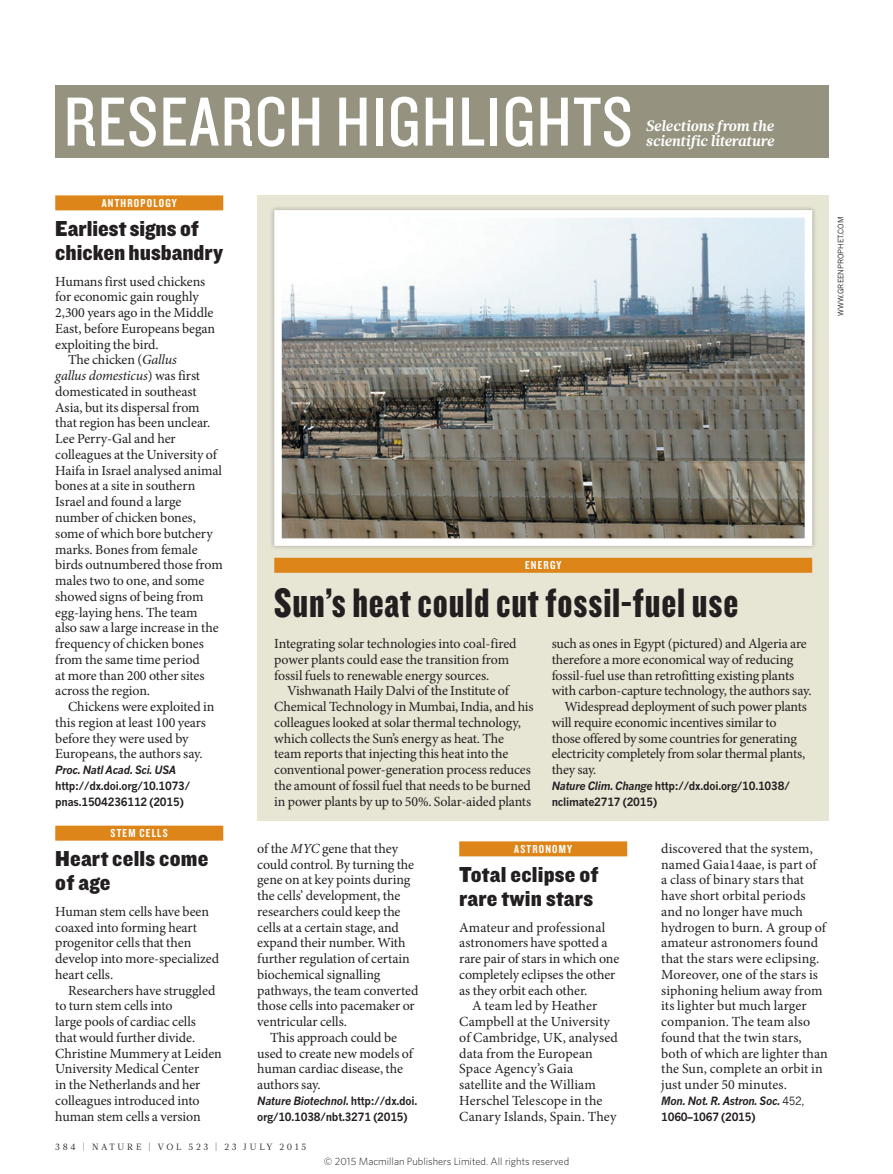
<style>
.page{position:relative;width:893px;height:1174px;background:#fff}
.page>*{position:absolute;margin:0;border:0;box-sizing:border-box;transform-origin:0 0}
.t1{font:72px "Knockout 29 Junior Ltweight";letter-spacing:.02em;color:#fff}
.BRIEFS_BOX_HEAD{font:42.75px "Knockout 69 Full Liteweight";letter-spacing:.02em;color:#231f20}
.RES_HIGH_HEAD_15{font:22.5px/23.7px "Knockout 71 Full Middlewt";letter-spacing:.01em;color:#231f20}
.t2{font:italic 700 15px/15px "Glosa Math";letter-spacing:-.005em;color:#fff}
.BODY_TEXT_R_L_INDENT{font:13.95px/15.8px "Minion Pro";letter-spacing:-.005em;color:#231f20}
.BODY_TEXT_R_L_1ST_PA{font:13.95px/15.8px "Minion Pro";letter-spacing:-.005em;color:#231f20}
.BRIEFS_SUBJECT_STRAP{font:12px "Knockout 49 Liteweight";letter-spacing:.1em;color:#fff}
.BRIEFS_PAPER{font:700 11.25px/15.8px "News Gothic MTOT";letter-spacing:-.02em;color:#231f20;scale:.95 1}
.BRIEFS_PAPER-2{font:italic 700 11.25px/15.8px "News Gothic MTOT";letter-spacing:-.02em;color:#231f20;scale:.95 1}
.t3{font:300 10.5px "Whitney";color:#231f20}
.t4{font:9px "Glosa Math";letter-spacing:.3em;color:#231f20}
.PIC_CREDIT{font:7.5px "News Gothic MTOT";color:#231f20}
.s1{font-style:italic}
.s2{font-weight:400;font-style:normal}
.s3{font-style:normal}
</style>
<div class="page">
<div style="left:257px;top:195px;width:572px;height:626px;background:#e7e5d4"></div>
<div style="left:269px;top:205px;width:548px;height:345px;background:#231f20;opacity:.25"></div>
<img style="left:283px;top:219px;width:520px;height:318px">
<div style="left:274px;top:210px;width:538px;height:336px;border:8px solid #fff"></div>
<div style="left:274px;top:558px;width:538px;height:15px;background:#dd8519"></div>
<div style="left:55px;top:825px;width:168px;height:15px;background:#dd8519"></div>
<div style="left:55px;top:195px;width:168px;height:15px;background:#dd8519"></div>
<div style="left:459px;top:841px;width:168px;height:15px;background:#dd8519"></div>
<div style="left:55px;top:85px;width:774px;height:72px;background:#95937f"></div>
<h1 class="t1" style="left:64px;top:75px;width:570px">RESEARCH HIGHLIGHTS</h1>
<p class="t2" style="left:646px;top:118px;width:130px">Selections from the scientific literature</p>
<p class="BRIEFS_SUBJECT_STRAP" style="left:102px;top:195px;width:77px">ANTHROPOLOGY</p>
<p class="RES_HIGH_HEAD_15" style="left:55px;top:216px;width:169px">Earliest signs of chicken husbandry</p>
<p class="BODY_TEXT_R_L_1ST_PA" style="left:55px;top:273px;width:161px">Humans first used chickens for economic gain roughly<br>2,300 years ago in the Middle<br>East, before Europeans began exploiting the bird.</p>
<p class="BODY_TEXT_R_L_INDENT" style="left:55px;top:352px;width:169px;text-indent:13px">The chicken (<span class="s1">Gallus<br>gallus domesticus</span>) was first domesticated in southeast<br>Asia, but its dispersal from that region has been unclear.<br>Lee Perry-Gal and her colleagues at the University of<br>Haifa in Israel analysed animal bones at a site in southern<br>Israel and found a large number of chicken bones, some of which bore butchery marks. Bones from female birds outnumbered those from males two to one, and some showed signs of being from egg-laying hens. The team also saw a large increase in the frequency of chicken bones from the same time period<br>at more than 200 other sites across the region.</p>
<p class="BODY_TEXT_R_L_INDENT" style="left:55px;top:699px;width:161px;text-indent:13px">Chickens were exploited in this region at least 100 years before they were used by<br>Europeans, the authors say.</p>
<p class="BRIEFS_PAPER" style="left:55px;top:762px;width:144px"><span class="s1">Proc. Natl Acad. Sci. USA </span>http://dx.doi.org/10.1073/ pnas.1504236112 (2015)</p>
<p class="BRIEFS_SUBJECT_STRAP" style="left:111px;top:825px;width:59px">STEM CELLS</p>
<p class="RES_HIGH_HEAD_15" style="left:55px;top:846px;width:155px">Heart cells come of age</p>
<p class="BODY_TEXT_R_L_1ST_PA" style="left:55px;top:903px;width:165px">Human stem cells have been coaxed into forming heart progenitor cells that then develop into more-specialized heart cells.</p>
<p class="BODY_TEXT_R_L_INDENT" style="left:55px;top:982px;width:168px;text-indent:13px">Researchers have struggled to turn stem cells into<br>large pools of cardiac cells<br>that would further divide.<br>Christine Mummery at Leiden<br>University Medical Center<br>in the Netherlands and her colleagues introduced into human stem cells a version</p>
<p class="BRIEFS_SUBJECT_STRAP" style="left:525px;top:557px;width:38px">ENERGY</p>
<p class="BRIEFS_BOX_HEAD" style="left:274px;top:575px;width:465px">Sun’s heat could cut fossil-fuel use</p>
<p class="BODY_TEXT_R_L_1ST_PA" style="left:274px;top:636px;width:244px">Integrating solar technologies into coal-fired power plants could ease the transition from fossil fuels to renewable energy sources.</p>
<p class="BODY_TEXT_R_L_INDENT" style="left:274px;top:683px;width:261px;text-indent:13px">Vishwanath Haily Dalvi of the Institute of Chemical Technology in Mumbai, India, and his colleagues looked at solar thermal technology, which collects the Sun’s energy as heat. The team reports that injecting this heat into the conventional power-generation process reduces the amount of fossil fuel that needs to be burned in power plants by up to 50%. Solar-aided plants</p>
<p class="BODY_TEXT_R_L_INDENT" style="left:552px;top:636px;width:261px">such as ones in Egypt (pictured) and Algeria are therefore a more economical way of reducing fossil-fuel use than retrofitting existing plants with carbon-capture technology, the authors say.</p>
<p class="BODY_TEXT_R_L_INDENT" style="left:552px;top:699px;width:257px;text-indent:13px">Widespread deployment of such power plants will require economic incentives similar to those offered by some countries for generating electricity completely from solar thermal plants, they say.</p>
<p class="BRIEFS_PAPER" style="left:552px;top:777px;width:252px"><span class="s1">Nature Clim. Change</span> http://dx.doi.org/10.1038/ nclimate2717 (2015)</p>
<p class="BODY_TEXT_R_L_INDENT" style="left:257px;top:840px;width:163px">of the <span class="s1">MYC</span> gene that they could control. By turning the gene on at key points during the cells’ development, the researchers could keep the cells at a certain stage, and expand their number. With further regulation of certain biochemical signalling pathways, the team converted those cells into pacemaker or ventricular cells.</p>
<p class="BODY_TEXT_R_L_INDENT" style="left:257px;top:1029px;width:157px;text-indent:13px">This approach could be used to create new models of human cardiac disease, the authors say.</p>
<p class="BRIEFS_PAPER" style="left:257px;top:1092px;width:170px"><span class="s1">Nature Biotechnol</span>. http://dx.doi. org/10.1038/nbt.3271 (2015)</p>
<p class="BRIEFS_SUBJECT_STRAP" style="left:514px;top:841px;width:60px">ASTRONOMY</p>
<p class="RES_HIGH_HEAD_15" style="left:459px;top:861px;width:141px">Total eclipse of rare twin stars</p>
<p class="BODY_TEXT_R_L_1ST_PA" style="left:459px;top:919px;width:162px">Amateur and professional astronomers have spotted a rare pair of stars in which one completely eclipses the other as they orbit each other.</p>
<p class="BODY_TEXT_R_L_INDENT" style="left:459px;top:998px;width:160px;text-indent:13px">A team led by Heather<br>Campbell at the University of Cambridge, UK, analysed data from the European<br>Space Agency’s Gaia satellite and the William<br>Herschel Telescope in the<br>Canary Islands, Spain. They</p>
<p class="BODY_TEXT_R_L_INDENT" style="left:661px;top:840px;width:168px">discovered that the system, named Gaia14aae, is part of<br>a class of binary stars that have short orbital periods and no longer have much hydrogen to burn. A group of amateur astronomers found that the stars were eclipsing.<br>Moreover, one of the stars is siphoning helium away from its lighter but much larger companion. The team also found that the twin stars, both of which are lighter than the Sun, complete an orbit in just under 50 minutes.</p>
<p class="BRIEFS_PAPER-2" style="left:661px;top:1092px;width:152px">Mon. Not. R. Astron. Soc. <span class="s2">452,<br></span><span class="s3">1060–1067 (2015)</span></p>
<p class="t4" style="left:55px;top:1141px;width:253px">384 | NATURE | VOL 523 | 23 JULY 2015</p>
<p class="t3" style="left:324px;top:1154px;width:247px">© 2015 Macmillan Publishers Limited. All rights reserved</p>
<p class="PIC_CREDIT" style="left:836px;top:316px;width:101px;rotate:-90deg">WWW.GREENPROPHET.COM</p>
</div>
